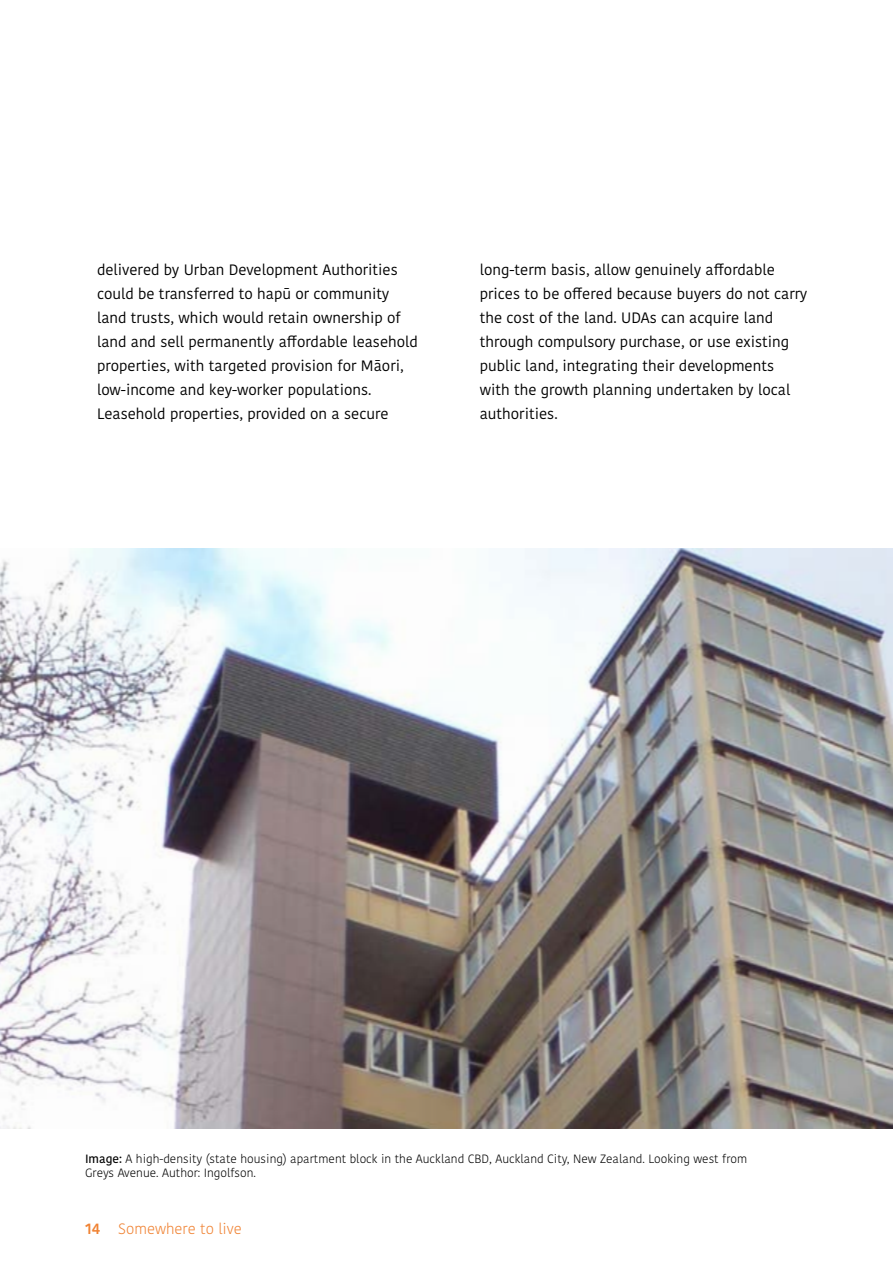
<style>
.page{position:relative;width:893px;height:1263px;background:#fff}
.page>*{position:absolute;margin:0;border:0;box-sizing:border-box;transform-origin:0 0}
.t1{font:15px/24px "Kohinoor Bangla";color:#000}
.t2{font:300 15px "Kohinoor Bangla";color:#f08334}
.t3{font:300 12px/14.4px "Kohinoor Bangla";color:#000}
.s1{font-weight:500}
.s2{font-weight:600}
</style>
<div class="page">
<img style="left:0;top:549px;width:893px;height:579px">
<p class="t1" style="left:97px;top:258px;width:322px">delivered by Urban Development Authorities could be transferred to hapū or community land trusts, which would retain ownership of land and sell permanently affordable leasehold properties, with targeted provision for Māori, low-income and key-worker populations.<br>Leasehold properties, provided on a secure</p>
<p class="t1" style="left:480px;top:258px;width:329px">long-term basis, allow genuinely affordable prices to be offered because buyers do not carry the cost of the land. UDAs can acquire land through compulsory purchase, or use existing public land, integrating their developments with the growth planning undertaken by local authorities.</p>
<p class="t3" style="left:85px;top:1151px;width:664px"><span class="s1">Image:</span> A high-density (state housing) apartment block in the Auckland CBD, Auckland City, New Zealand. Looking west from<br>Greys Avenue. Author: Ingolfson.</p>
<p class="t2" style="left:85px;top:1217px;width:158px"><span class="s2">14</span> Somewhere to live</p>
</div>
